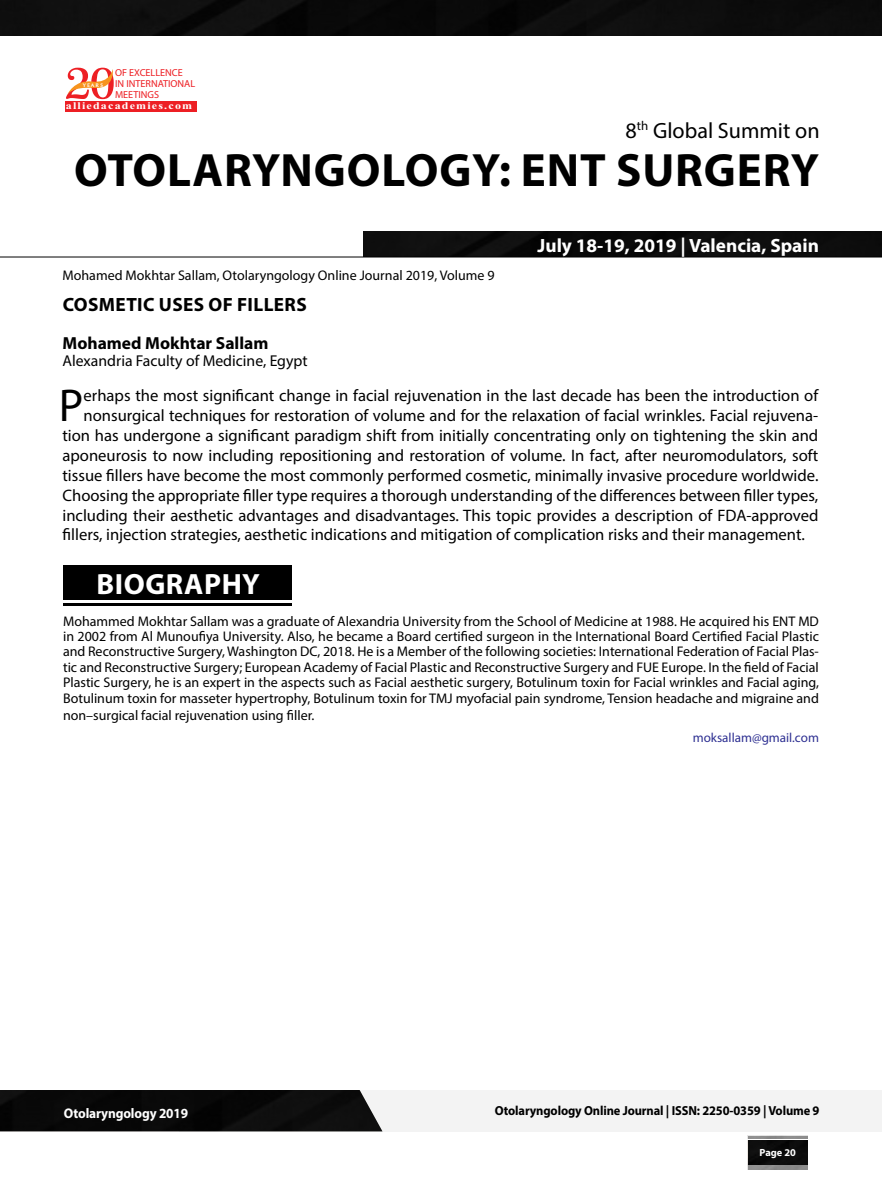
<style>
.page{position:relative;width:882px;height:1197px;background:#fff}
.page>*{position:absolute;margin:0;border:0;box-sizing:border-box;transform-origin:0 0}
.t1{font:700 46.9px "Myriad Pro";letter-spacing:.02em;color:#000}
.t2{font:46.2px "Myriad Pro";color:#000}
.t3{font:700 29.4px "Myriad Pro";letter-spacing:.02em;color:#fff}
.t4{font:22.05px "Myriad Pro";color:#000}
.t5{font:700 19.25px "Myriad Pro";color:#fff}
.t6{font:700 19.25px "Myriad Pro";letter-spacing:.02em;color:#000}
.t7{font:700 17.5px "Myriad Pro";color:#000}
.t8{font:16.62px "Myriad Pro";color:#000}
.t9{font:15.75px "Myriad Pro";color:#000}
.t10{font:14px/15.4px "Myriad Pro";color:#000;text-align:justify}
.t11{font:700 14px "Myriad Pro";letter-spacing:-.01em;color:#fff;scale:.95 1}
.t12{font:700 13.12px "Myriad Pro";letter-spacing:-.01em;color:#000;scale:.95 1}
.t13{font:13.12px "Myriad Pro";color:#2e3092}
.t14{font:700 10.33px "Myriad Pro";color:#fff}
.t15{font:10.15px/10.8px "Myriad Pro";color:#ed1f24}
.t16{font:700 10.15px "Times New Roman";letter-spacing:.1em;color:#fff;scale:1.18 1}
.t17{font:5.25px "Oregon LDO Black";letter-spacing:.24em;color:#fff;scale:1.06 1}
</style>
<div class="page">
<img style="left:748px;top:1140px;width:60px;height:24px">
<hr style="left:748px;top:1136px;width:60px;height:3px;background:#000">
<div style="left:0;top:0;width:882px;height:35px;background:#0c0c0c"></div>
<div style="left:0;top:1090px;width:382px;height:41px;background:#090909"></div>
<div style="left:363px;top:231px;width:519px;height:26px;background:#0d0d0d"></div>
<hr style="left:0;top:257px;width:882px;height:1px;background:#000">
<div style="left:65px;top:101px;width:132px;height:10px;background:#ed1f24"></div>
<svg style="left:66px;top:68px;width:48px;height:31px"></svg>
<div style="left:63px;top:565px;width:228px;height:35px;background:#000"></div>
<hr style="left:63px;top:603px;width:228px;height:3px;background:#000">
<p class="t15" style="left:115px;top:67px;width:82px">OF EXCELLENCE<br>IN INTERNATIONAL<br>MEETINGS</p>
<p class="t16" style="left:66px;top:99px;width:109px">alliedacademies.com</p>
<p class="t17" style="left:83px;top:82px;width:21px">YEARS</p>
<h3 class="t4" style="left:626px;top:117px;width:196px">8<sup>th</sup> Global Summit on</h3>
<h1 class="t1" style="left:74px;top:139px;width:747px">OTOLARYNGOLOGY: ENT SURGERY</h1>
<p class="t10" style="left:62px;top:267px;width:434px">Mohamed Mokhtar Sallam, Otolaryngology Online Journal 2019, Volume 9</p>
<h3 class="t5" style="left:538px;top:233px;width:283px">July 18-19, 2019 | Valencia, Spain</h3>
<h3 class="t6" style="left:63px;top:292px;width:246px">COSMETIC USES OF FILLERS</h3>
<p class="t7" style="left:62px;top:331px;width:208px">Mohamed Mokhtar Sallam</p>
<p class="t9" style="left:62px;top:351px;width:247px">Alexandria Faculty of Medicine, Egypt</p>
<h2 class="t2" style="left:59px;top:377px;width:26px">P</h2>
<p class="t8" style="left:84px;top:385px;width:736px">erhaps the most significant change in facial rejuvenation in the last decade has been the introduction of</p>
<p class="t8" style="left:84px;top:405px;width:736px">nonsurgical techniques for restoration of volume and for the relaxation of facial wrinkles. Facial rejuvena-</p>
<p class="t8" style="left:62px;top:425px;width:757px">tion has undergone a significant paradigm shift from initially concentrating only on tightening the skin and</p>
<p class="t8" style="left:62px;top:445px;width:757px">aponeurosis to now including repositioning and restoration of volume. In fact, after neuromodulators, soft</p>
<p class="t8" style="left:62px;top:465px;width:757px">tissue fillers have become the most commonly performed cosmetic, minimally invasive procedure worldwide.</p>
<p class="t8" style="left:62px;top:485px;width:757px">Choosing the appropriate filler type requires a thorough understanding of the differences between filler types,</p>
<p class="t8" style="left:62px;top:505px;width:757px">including their aesthetic advantages and disadvantages. This topic provides a description of FDA-approved</p>
<p class="t8" style="left:62px;top:525px;width:744px">fillers, injection strategies, aesthetic indications and mitigation of complication risks and their management.</p>
<h3 class="t3" style="left:96px;top:565px;width:165px">BIOGRAPHY</h3>
<p class="t10" style="left:63px;top:613px;width:757px">Mohammed Mokhtar Sallam was a graduate of Alexandria University from the School of Medicine at 1988. He acquired his ENT MD in 2002 from Al Munoufiya University. Also, he became a Board certified surgeon in the International Board Certified Facial Plastic and Reconstructive Surgery, Washington DC, 2018. He is a Member of the following societies: International Federation of Facial Plas&shy;tic and Reconstructive Surgery; European Academy of Facial Plastic and Reconstructive Surgery and FUE Europe. In the field of Facial Plastic Surgery, he is an expert in the aspects such as Facial aesthetic surgery, Botulinum toxin for Facial wrinkles and Facial aging, Botulinum toxin for masseter hypertrophy, Botulinum toxin for TMJ myofacial pain syndrome, Tension headache and migraine and</p>
<p class="t10" style="left:63px;top:707px;width:253px">non–surgical facial rejuvenation using filler.</p>
<p class="t13" style="left:693px;top:729px;width:128px">moksallam@gmail.com</p>
<p class="t11" style="left:64px;top:1104px;width:132px">Otolaryngology 2019</p>
<p class="t12" style="left:495px;top:1102px;width:343px">Otolaryngology Online Journal | ISSN: 2250-0359 | Volume 9</p>
<p class="t14" style="left:760px;top:1146px;width:38px">Page 20</p>
</div>
